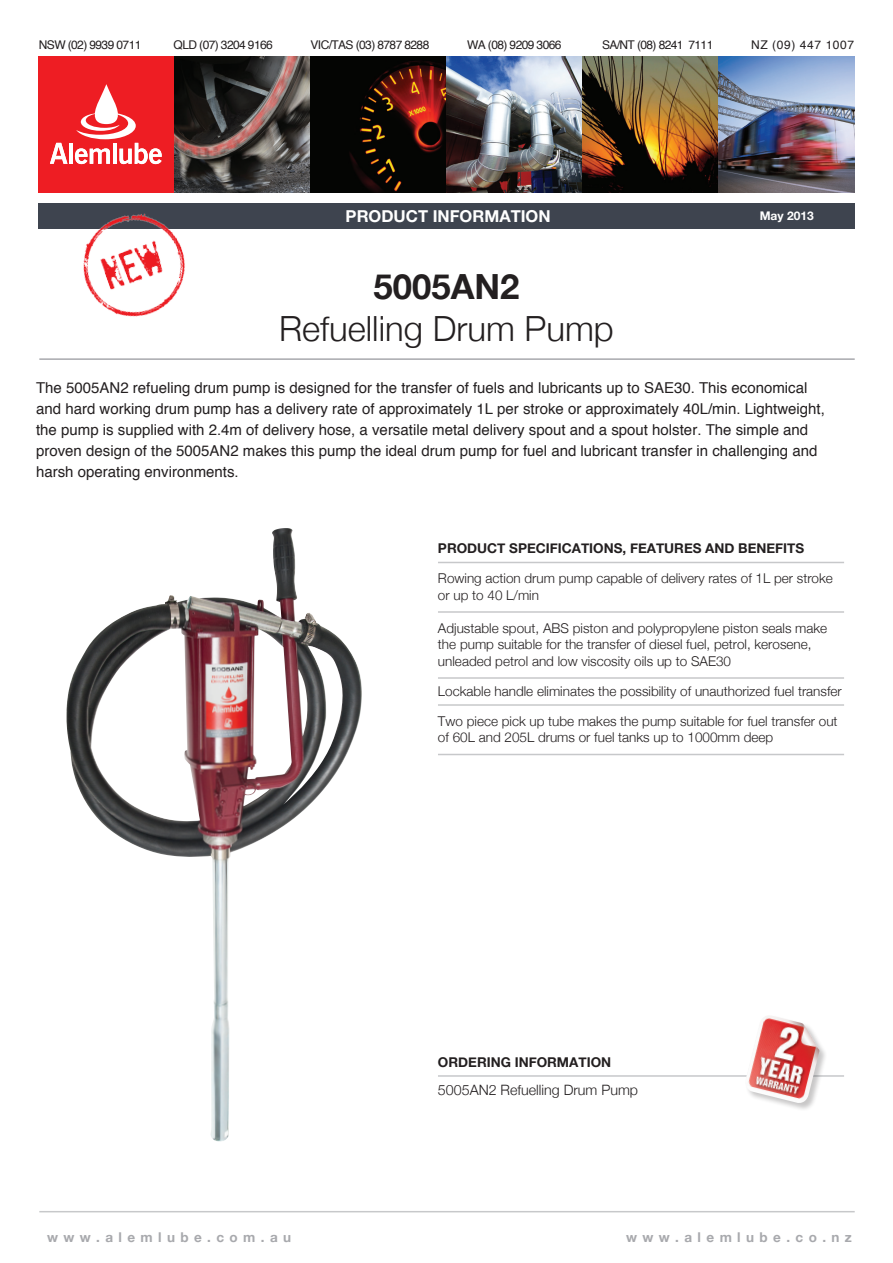
<style>
.page{position:relative;width:893px;height:1263px;background:#fff}
.page>*{position:absolute;margin:0;border:0;box-sizing:border-box;transform-origin:0 0}
.t1{font:300 34.65px "Helvetica Neue";color:#231f20}
.t2{font:700 34.65px "Helvetica Neue";color:#231f20}
.t3{font:700 16.5px "Helvetica Neue CE";color:#fff}
.t4{font:15px/21px "Helvetica";color:#231f20}
.t5{font:300 14.25px "Helvetica Neue";color:#231f20}
.t6{font:300 13.5px/16.5px "Helvetica Neue";color:#231f20}
.t7{font:700 13.5px "Helvetica Neue";color:#231f20}
.t8{font:700 13.5px "Helvetica Neue";letter-spacing:.4em;color:#a8a9ad}
.t9{font:12px "Helvetica";letter-spacing:-.05em;color:#231f20}
.t10{font:12px "Helvetica";letter-spacing:.05em;color:#231f20}
.t11{font:700 12px "Helvetica Neue CE";color:#fff}
</style>
<div class="page">
<hr style="left:39px;top:1211px;width:816px;height:1px;background:#c7c8ca">
<div style="left:38px;top:56px;width:136px;height:137px;background:#ee1d23"></div>
<svg style="left:50px;top:143px;width:17px;height:21px"></svg>
<hr style="left:69px;top:143px;width:4px;height:21px;background:#fff">
<svg style="left:75px;top:84px;width:87px;height:80px"></svg>
<img style="left:174px;top:56px;width:136px;height:137px">
<svg style="left:310px;top:56px;width:136px;height:137px;background:#220d07"></svg>
<img style="left:446px;top:56px;width:137px;height:137px">
<img style="left:583px;top:56px;width:136px;height:137px">
<img style="left:719px;top:56px;width:136px;height:137px">
<div style="left:39px;top:203px;width:816px;height:26px;background:#3e444f"></div>
<hr style="left:39px;top:358px;width:816px;height:2px;background:#a8a9ad">
<hr style="left:438px;top:562px;width:406px;height:1px;background:#c7c8ca">
<hr style="left:438px;top:611px;width:406px;height:2px;background:#c7c8ca">
<hr style="left:438px;top:677px;width:406px;height:2px;background:#c7c8ca">
<hr style="left:438px;top:704px;width:406px;height:2px;background:#c7c8ca">
<hr style="left:438px;top:754px;width:406px;height:1px;background:#c7c8ca">
<hr style="left:438px;top:1075px;width:406px;height:2px;background:#c7c8ca">
<div style="left:745px;top:1015px;width:83px;height:96px;background:#231f20;opacity:.25"></div>
<img style="left:745px;top:1016px;width:20px;height:73px">
<img style="left:66px;top:528px;width:296px;height:613px">
<img style="left:83px;top:213px;width:102px;height:104px">
<p class="t9" style="left:39px;top:36px;width:104px">NSW (02) 9939 0711</p>
<p class="t9" style="left:174px;top:36px;width:101px">QLD (07) 3204 9166</p>
<p class="t9" style="left:311px;top:36px;width:120px">VIC/TAS (03) 8787 8288</p>
<p class="t9" style="left:467px;top:36px;width:96px">WA (08) 9209 3066</p>
<p class="t9" style="left:602px;top:36px;width:113px">SA/NT (08) 8241 7111</p>
<p class="t10" style="left:751px;top:36px;width:105px">NZ (09) 447 1007</p>
<p class="t3" style="left:346px;top:206px;width:207px">PRODUCT INFORMATION</p>
<p class="t11" style="left:760px;top:208px;width:56px">May 2013</p>
<h1 class="t2" style="left:374px;top:265px;width:147px">5005AN2</h1>
<h1 class="t1" style="left:279px;top:307px;width:336px">Refuelling Drum Pump</h1>
<p class="t4" style="left:36px;top:378px;width:790px">The 5005AN2 refueling drum pump is designed for the transfer of fuels and lubricants up to SAE30. This economical and hard working drum pump has a delivery rate of approximately 1L per stroke or approximately 40L/min. Lightweight, the pump is supplied with 2.4m of delivery hose, a versatile metal delivery spout and a spout holster. The simple and proven design of the 5005AN2 makes this pump the ideal drum pump for fuel and lubricant transfer in challenging and harsh operating environments.</p>
<p class="t7" style="left:438px;top:540px;width:368px">PRODUCT SPECIFICATIONS, FEATURES AND BENEFITS</p>
<p class="t6" style="left:438px;top:570px;width:396px">Rowing action drum pump capable of delivery rates of 1L per stroke or up to 40 L/min</p>
<p class="t6" style="left:438px;top:619px;width:391px">Adjustable spout, ABS piston and polypropylene piston seals make the pump suitable for the transfer of diesel fuel, petrol, kerosene, unleaded petrol and low viscosity oils up to SAE30</p>
<p class="t6" style="left:438px;top:682px;width:405px">Lockable handle eliminates the possibility of unauthorized fuel transfer</p>
<p class="t6" style="left:438px;top:712px;width:401px">Two piece pick up tube makes the pump suitable for fuel transfer out of 60L and 205L drums or fuel tanks up to 1000mm deep</p>
<p class="t7" style="left:438px;top:1053px;width:175px">ORDERING INFORMATION</p>
<p class="t5" style="left:438px;top:1081px;width:202px">5005AN2 Refuelling Drum Pump</p>
<p class="t8" style="left:47px;top:1228px;width:246px">www.alemlube.com.au</p>
<p class="t8" style="left:626px;top:1228px;width:227px">www.alemlube.co.nz</p>
</div>
